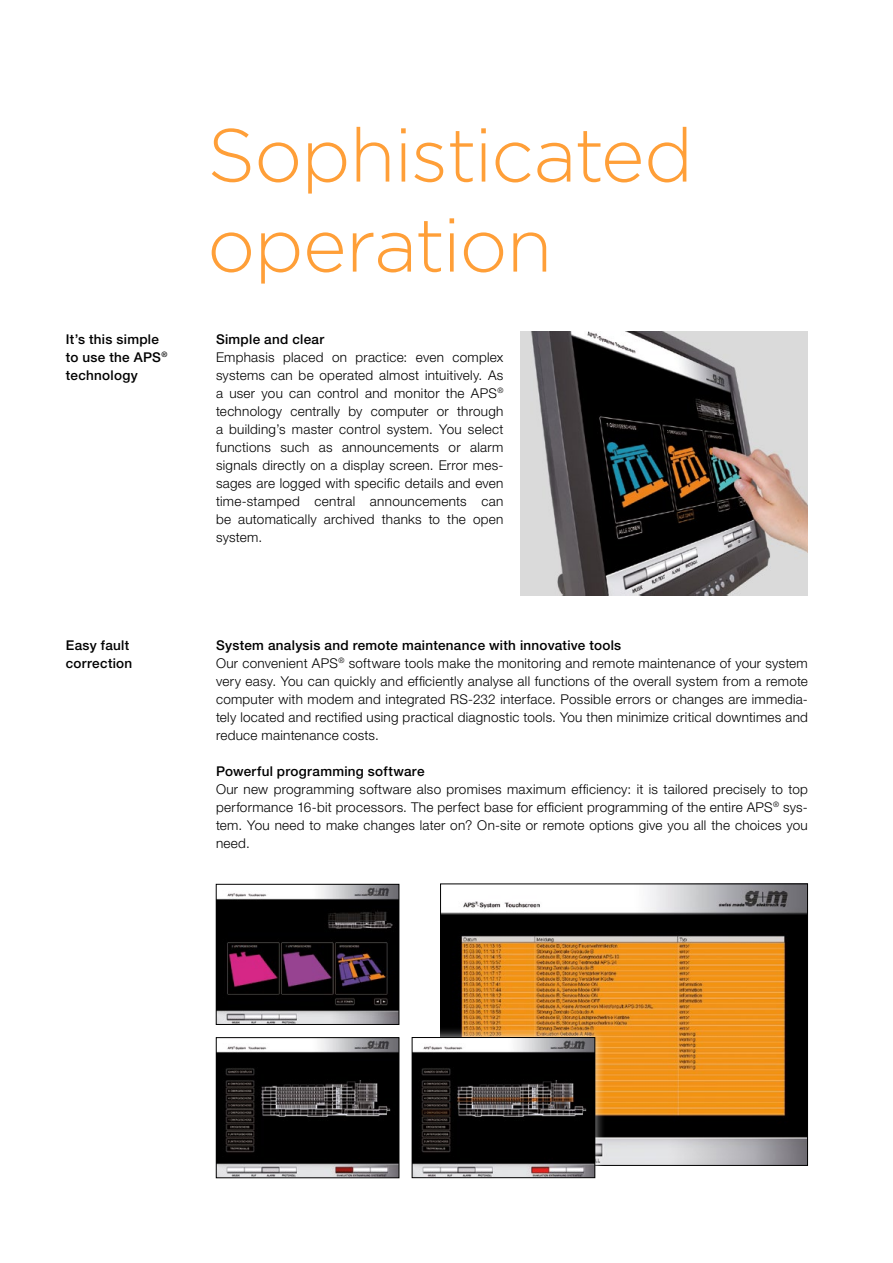
<style>
.page{position:relative;width:893px;height:1263px;background:#fff}
.page>*{position:absolute;margin:0;border:0;box-sizing:border-box;transform-origin:0 0}
.t1{font:300 75px/90px "Gotham";letter-spacing:-.02em;color:#ff9f38}
.t2{font:300 13.5px/18px "Helvetica Neue LT";letter-spacing:.02em;color:#000;text-align:justify}
.t3{font:500 13.5px/18px "Helvetica Neue LT";letter-spacing:.02em;color:#000}
.s1{font-weight:500}
</style>
<div class="page">
<img style="left:520px;top:333px;width:288px;height:263px">
<img style="left:218px;top:886px;width:179px;height:137px">
<div style="left:216px;top:884px;width:183px;height:141px;border:1px solid #000"></div>
<img style="left:442px;top:886px;width:364px;height:278px">
<img style="left:218px;top:1039px;width:179px;height:137px">
<div style="left:216px;top:1037px;width:183px;height:141px;border:1px solid #000"></div>
<div style="left:402px;top:1027px;width:204px;height:161px;background:#fff;opacity:.75"></div>
<img style="left:414px;top:1039px;width:179px;height:137px">
<div style="left:412px;top:1037px;width:183px;height:141px;border:1px solid #000"></div>
<p class="t3" style="left:66px;top:330px;width:103px">It’s this simple to use the APS<sup>® </sup>technology</p>
<p class="t3" style="left:66px;top:636px;width:68px">Easy fault correction</p>
<h1 class="t1" style="left:207px;top:109px;width:488px">Sophisticated operation</h1>
<p class="t3" style="left:216px;top:330px;width:110px">Simple and clear</p>
<p class="t2" style="left:216px;top:347px;width:289px">Emphasis placed on practice: even complex systems can be operated almost intuitively. As a user you can control and monitor the APS<sup>® </sup>technology centrally by computer or through a building’s master control system. You select functions such as announcements or alarm signals directly on a display screen. Error mes&shy;sages are logged with specific details and even time-stamped central announcements can be automatically archived thanks to the open system.</p>
<p class="t2" style="left:216px;top:635px;width:593px;text-align:left"><span class="s1">System analysis and remote maintenance with innovative tools<br></span>Our convenient APS<sup>®</sup> software tools make the monitoring and remote maintenance of your system very easy. You can quickly and efficiently analyse all functions of the overall system from a remote computer with modem and integrated RS-232 interface. Possible errors or changes are immedia&shy;tely located and rectified using practical diagnostic tools. You then minimize critical downtimes and reduce maintenance costs.</p>
<p class="t3" style="left:216px;top:762px;width:210px">Powerful programming software</p>
<p class="t2" style="left:216px;top:779px;width:593px">Our new programming software also promises maximum efficiency: it is tailored precisely to top performance 16-bit processors. The perfect base for efficient programming of the entire APS<sup>®</sup> sys&shy;tem. You need to make changes later on? On-site or remote options give you all the choices you need.</p>
</div>
